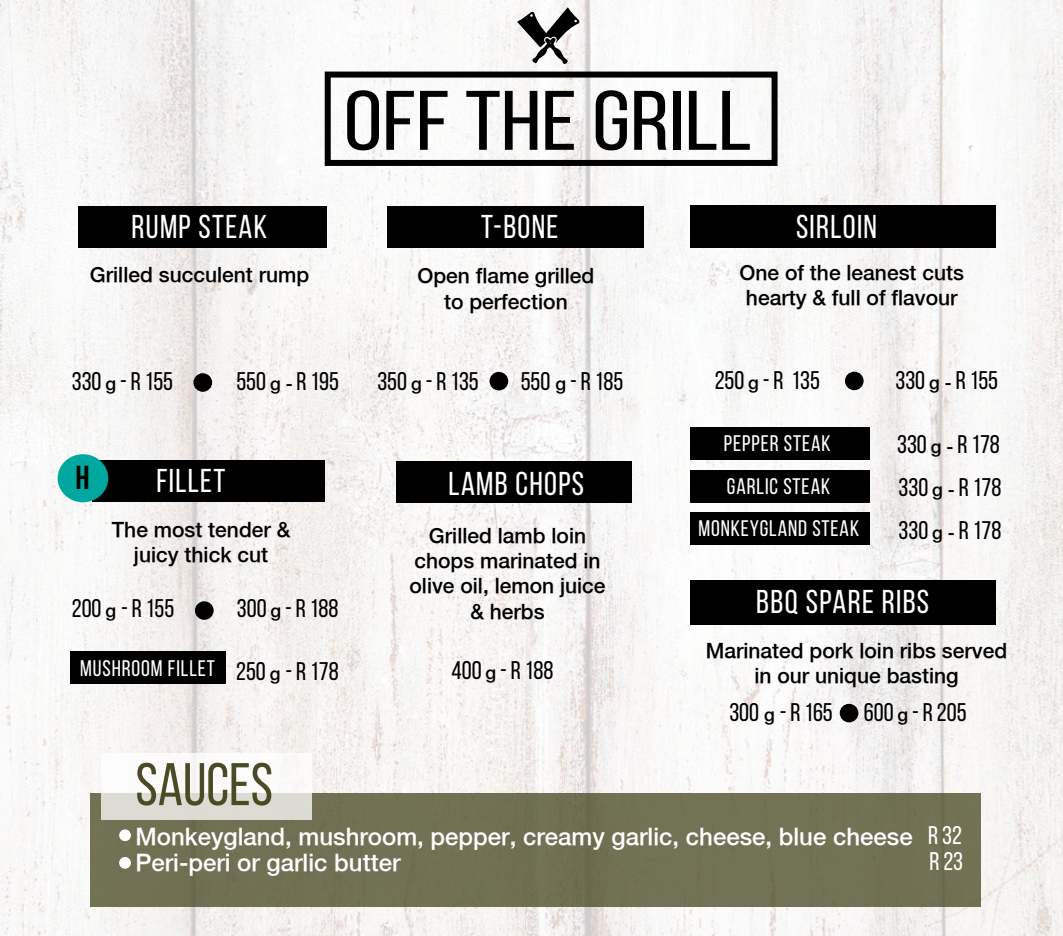
<style>
.page{position:relative;width:1063px;height:936px;background:#fff}
.page>*{position:absolute;margin:0;border:0;box-sizing:border-box;transform-origin:0 0}
.t1{font:84.15px "Bebas Neue";color:#000;scale:1.18 1}
.t2{font:60px "Bebas Neue";color:#4a4a24}
.t3{font:700 33.15px "Bebas Neue";color:#000}
.t4{font:33px "Bebas Neue";letter-spacing:.04em;color:#fff}
.t5{font:25.5px "Bebas Neue";color:#000}
.t6{font:25.5px "Bebas Neue";color:#fff}
.t7{font:500 24px/25.7px "Helvetica Neue";color:#fff}
.t8{font:22.5px/42.3px "Bebas Neue";letter-spacing:.04em;color:#fff;text-align:center}
.t9{font:500 21px/25.2px "Helvetica Neue";color:#000;text-align:center}
.s1{font-family:"Helvetica Neue";font-weight:500;font-size:18px}
.s2{font-size:25.5px;color:#000}
.s3{font-family:"Bebas Neue";font-weight:400;font-size:25.5px}
</style>
<div class="page">
<img style="left:0;top:0;width:1063px;height:935px">
<div style="left:78px;top:206px;width:249px;height:42px;background:#000"></div>
<div style="left:690px;top:205px;width:305px;height:42px;background:#000"></div>
<div style="left:92px;top:460px;width:233px;height:42px;background:#000"></div>
<div style="left:690px;top:580px;width:305px;height:44px;background:#000"></div>
<div style="left:325px;top:72px;width:453px;height:94px;border:6px solid #000"></div>
<svg style="left:517px;top:7px;width:63px;height:58px"></svg>
<div style="left:91px;top:792px;width:890px;height:114px;background:#727153"></div>
<div style="left:120px;top:830px;width:10px;height:10px;background:#fff;border-radius:50%"></div>
<div style="left:119px;top:829px;width:12px;height:12px;border:2px solid #fff;border-radius:50%"></div>
<div style="left:120px;top:857px;width:10px;height:10px;background:#fff;border-radius:50%"></div>
<div style="left:119px;top:856px;width:12px;height:12px;border:2px solid #fff;border-radius:50%"></div>
<svg style="left:101px;top:752px;width:211px;height:67px"></svg>
<div style="left:71px;top:651px;width:155px;height:32px;background:#000"></div>
<div style="left:690px;top:427px;width:180px;height:32px;background:#000"></div>
<div style="left:690px;top:470px;width:180px;height:32px;background:#000"></div>
<div style="left:690px;top:512px;width:180px;height:32px;background:#000"></div>
<div style="left:840px;top:704px;width:18px;height:17px;background:#000;border-radius:50%"></div>
<div style="left:840px;top:703px;width:18px;height:19px;border:2px solid #000;border-radius:50%"></div>
<div style="left:846px;top:372px;width:17px;height:17px;background:#000;border-radius:50%"></div>
<div style="left:845px;top:371px;width:19px;height:19px;border:2px solid #000;border-radius:50%"></div>
<div style="left:194px;top:374px;width:17px;height:17px;background:#000;border-radius:50%"></div>
<div style="left:193px;top:373px;width:19px;height:19px;border:2px solid #000;border-radius:50%"></div>
<div style="left:196px;top:602px;width:17px;height:17px;background:#000;border-radius:50%"></div>
<div style="left:195px;top:601px;width:19px;height:18px;border:2px solid #000;border-radius:50%"></div>
<div style="left:397px;top:461px;width:235px;height:42px;background:#000"></div>
<div style="left:387px;top:206px;width:257px;height:42px;background:#000"></div>
<div style="left:490px;top:372px;width:17px;height:17px;background:#000;border-radius:50%"></div>
<div style="left:490px;top:372px;width:18px;height:18px;border:2px solid #000;border-radius:50%"></div>
<div style="left:58px;top:454px;width:50px;height:48px;background:#00a79e;border-radius:50%"></div>
<h1 class="t1" style="left:344px;top:75px;width:347px">OFF THE GRILL</h1>
<h3 class="t4" style="left:132px;top:209px;width:137px">RUMP STEAK</h3>
<h3 class="t4" style="left:796px;top:209px;width:83px">SIRLOIN</h3>
<p class="t9" style="left:90px;top:261px;width:221px">Grilled succulent rump</p>
<p class="t9" style="left:740px;top:259px;width:226px">One of the leanest cuts hearty &amp; full of flavour</p>
<h3 class="t4" style="left:481px;top:209px;width:79px">T-BONE</h3>
<p class="t9" style="left:417px;top:263px;width:179px">Open flame grilled to perfection</p>
<p class="t5" style="left:72px;top:367px;width:103px">330 <span class="s1">g</span> - R 155</p>
<p class="t5" style="left:236px;top:367px;width:104px">550 <span class="s1">g -</span> R 195</p>
<p class="t5" style="left:896px;top:366px;width:104px">330 <span class="s1">g -</span> R 155</p>
<p class="t5" style="left:715px;top:366px;width:107px">250 <span class="s1">g</span> - R 135</p>
<p class="t5" style="left:377px;top:367px;width:103px">350 <span class="s1">g</span> - R 135</p>
<p class="t5" style="left:521px;top:367px;width:104px">550 <span class="s1">g</span> - R 185</p>
<p class="t5" style="left:897px;top:430px;width:104px">330 <span class="s1">g -</span> R 178</p>
<p class="t8" style="left:698px;top:422px;width:162px">PEPPER STEAK<br>GARLIC STEAK<br>MONKEYGLAND STEAK</p>
<h3 class="t3" style="left:75px;top:459px;width:16px">H</h3>
<h3 class="t4" style="left:156px;top:463px;width:71px">FILLET</h3>
<p class="t9" style="left:112px;top:517px;width:180px">The most tender &amp; juicy thick cut</p>
<p class="t5" style="left:72px;top:594px;width:104px">200 <span class="s1">g</span> - R 155</p>
<p class="t5" style="left:237px;top:594px;width:103px">300 <span class="s1">g</span> - R 188</p>
<h3 class="t4" style="left:756px;top:584px;width:174px">BBQ SPARE RIBS</h3>
<p class="t9" style="left:706px;top:637px;width:303px">Marinated pork loin ribs served in our unique basting</p>
<p class="t5" style="left:729px;top:698px;width:239px">300 <span class="s1">g</span> - R 165 600 <span class="s1">g</span> - R 205</p>
<h3 class="t4" style="left:449px;top:465px;width:137px">LAMB CHOPS</h3>
<p class="t9" style="left:409px;top:522px;width:198px">Grilled lamb loin chops marinated in olive oil, lemon juice &amp; herbs</p>
<p class="t5" style="left:899px;top:473px;width:104px">330 <span class="s1">g -</span> R 178</p>
<p class="t5" style="left:899px;top:516px;width:104px">330 <span class="s1">g -</span> R 178</p>
<p class="t8" style="left:80px;top:646px;width:260px">MUSHROOM FILLET <span class="s2">250</span> <sub>g</sub> <span class="s2">- R 178</span></p>
<p class="t5" style="left:452px;top:655px;width:103px">400 <span class="s1">g</span> - R 188</p>
<h2 class="t2" style="left:135px;top:751px;width:139px">SAUCES</h2>
<p class="t7" style="left:135px;top:823px;width:828px">Monkeygland, mushroom, pepper, creamy garlic, cheese, blue cheese <span class="s3">R 32<br></span>Peri-peri or garlic butter</p>
<p class="t6" style="left:929px;top:847px;width:35px">R 23</p>
</div>
